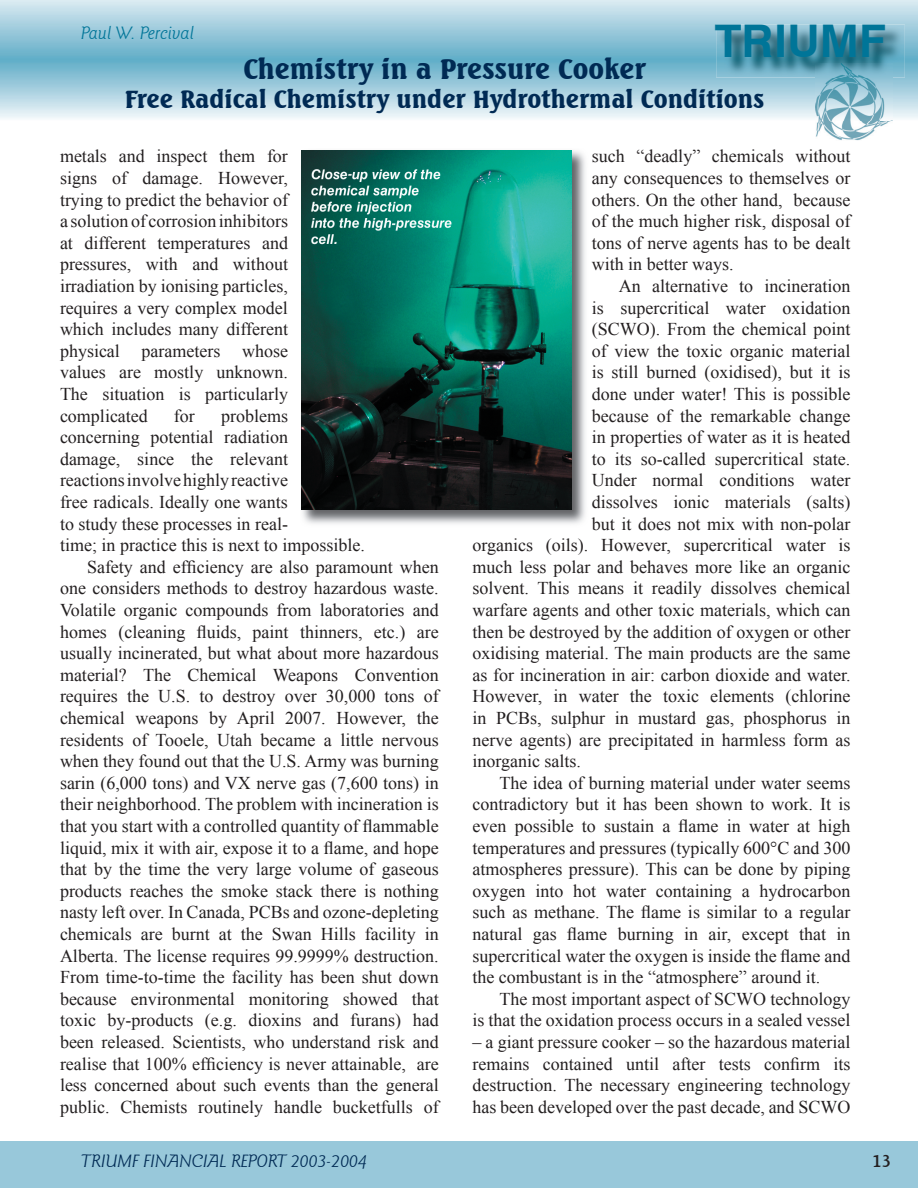
<style>
.page{position:relative;width:918px;height:1188px;background:#fff}
.page>*{position:absolute;margin:0;border:0;box-sizing:border-box;transform-origin:0 0}
.t1{font:700 45px "Swiss 721 BT";color:#007598}
.t2{font:800 27px "Seagull BT";color:#002a54}
.t3{font:800 24px "Seagull BT";color:#002a54}
.t4{font:18px/21.6px "Times New Roman";color:#231f20;text-align:justify}
.t5{font:italic 300 18px "Goudy Sans IT Cby BT";color:#002a54}
.t6{font:italic 300 18px "Goudy Sans IT Cby BT";color:#007598}
.t7{font:500 16.5px "Seagull BT";color:#231f20}
</style>
<div class="page">
<svg style="left:0;top:0;width:918px;height:119px;background:#a5cfdf"></svg>
<img style="left:716px;top:25px;width:189px;height:53px">
<img style="left:816px;top:63px;width:77px;height:78px">
<div style="left:0;top:1142px;width:918px;height:46px;background:#98c8da"></div>
<img style="left:301px;top:197px;width:284px;height:327px">
<img style="left:301px;top:150px;width:284px;height:47px">
<img style="left:302px;top:150px;width:269px;height:360px">
<h1 class="t1" style="left:715px;top:13px;width:173px">TRIUMF</h1>
<p class="t6" style="left:81px;top:22px;width:115px">Paul W. Percival</p>
<h2 class="t2" style="left:243px;top:52px;width:404px">Chemistry in a Pressure Cooker</h2>
<h3 class="t3" style="left:125px;top:83px;width:641px">Free Radical Chemistry under Hydrothermal Conditions</h3>
<p class="t4" style="left:60px;top:145px;width:230px">metals and inspect them for signs of damage. However, trying to predict the behavior of a solution of corrosion inhibitors at different temperatures and pressures, with and without irradiation by ionising particles, requires a very complex model which includes many different physical parameters whose values are mostly unknown.<br>The situation is particularly complicated</p>
<p class="t4" style="left:174px;top:405px;width:22px">for</p>
<p class="t4" style="left:221px;top:405px;width:68px">problems</p>
<p class="t4" style="left:60px;top:426px;width:230px">concerning potential radiation</p>
<p class="t4" style="left:60px;top:448px;width:230px">damage, since the relevant</p>
<p class="t4" style="left:60px;top:469px;width:230px">reactions involve highly reactive</p>
<p class="t4" style="left:60px;top:491px;width:229px">free radicals. Ideally one wants</p>
<p class="t4" style="left:60px;top:513px;width:230px">to study these processes in real-</p>
<p class="t4" style="left:60px;top:534px;width:307px">time; in practice this is next to impossible.</p>
<p class="t4" style="left:87px;top:556px;width:353px">Safety and efficiency are also paramount when</p>
<p class="t4" style="left:60px;top:577px;width:380px">one considers methods to destroy hazardous waste.</p>
<p class="t4" style="left:60px;top:599px;width:380px">Volatile organic compounds from laboratories and</p>
<p class="t4" style="left:60px;top:621px;width:380px">homes (cleaning fluids, paint thinners, etc.) are</p>
<p class="t4" style="left:60px;top:642px;width:380px">usually incinerated, but what about more hazardous</p>
<p class="t4" style="left:60px;top:664px;width:380px">material? The Chemical Weapons Convention</p>
<p class="t4" style="left:60px;top:685px;width:380px">requires the U.S. to destroy over 30,000 tons of</p>
<p class="t4" style="left:60px;top:707px;width:380px">chemical weapons by April 2007. However, the</p>
<p class="t4" style="left:60px;top:729px;width:380px">residents of Tooele, Utah became a little nervous</p>
<p class="t4" style="left:60px;top:750px;width:380px">when they found out that the U.S. Army was burning</p>
<p class="t4" style="left:60px;top:772px;width:380px">sarin (6,000 tons) and VX nerve gas (7,600 tons) in</p>
<p class="t4" style="left:60px;top:793px;width:380px">their neighborhood. The problem with incineration is</p>
<p class="t4" style="left:60px;top:815px;width:380px">that you start with a controlled quantity of flammable</p>
<p class="t4" style="left:60px;top:837px;width:380px">liquid, mix it with air, expose it to a flame, and hope</p>
<p class="t4" style="left:60px;top:858px;width:380px">that by the time the very large volume of gaseous</p>
<p class="t4" style="left:60px;top:880px;width:380px">products reaches the smoke stack there is nothing</p>
<p class="t4" style="left:60px;top:901px;width:380px">nasty left over. In Canada, PCBs and ozone-depleting</p>
<p class="t4" style="left:60px;top:923px;width:380px">chemicals are burnt at the Swan Hills facility in</p>
<p class="t4" style="left:60px;top:945px;width:380px">Alberta. The license requires 99.9999% destruction.</p>
<p class="t4" style="left:60px;top:966px;width:380px">From time-to-time the facility has been shut down</p>
<p class="t4" style="left:60px;top:988px;width:380px">because environmental monitoring showed that</p>
<p class="t4" style="left:60px;top:1009px;width:380px">toxic by-products (e.g. dioxins and furans) had</p>
<p class="t4" style="left:60px;top:1031px;width:380px">been released. Scientists, who understand risk and</p>
<p class="t4" style="left:60px;top:1053px;width:380px">realise that 100% efficiency is never attainable, are</p>
<p class="t4" style="left:60px;top:1074px;width:380px">less concerned about such events than the general</p>
<p class="t4" style="left:60px;top:1096px;width:380px">public. Chemists routinely handle bucketfulls of</p>
<p class="t5" style="left:81px;top:1150px;width:288px">TRIUMF FINANCIAL REPORT 2003-2004</p>
<p class="t4" style="left:592px;top:145px;width:260px">such “deadly” chemicals without any consequences to themselves or others. On the other hand, because of the much higher risk, disposal of tons of nerve agents has to be dealt with in better ways.</p>
<p class="t4" style="left:619px;top:275px;width:233px">An alternative to incineration</p>
<p class="t4" style="left:592px;top:297px;width:260px">is supercritical water oxidation</p>
<p class="t4" style="left:592px;top:318px;width:260px">(SCWO). From the chemical point</p>
<p class="t4" style="left:592px;top:340px;width:260px">of view the toxic organic material</p>
<p class="t4" style="left:592px;top:361px;width:260px">is still burned (oxidised), but it is</p>
<p class="t4" style="left:592px;top:383px;width:260px">done under water! This is possible</p>
<p class="t4" style="left:592px;top:405px;width:260px">because of the remarkable change</p>
<p class="t4" style="left:592px;top:426px;width:260px">in properties of water as it is heated</p>
<p class="t4" style="left:592px;top:448px;width:260px">to its so-called supercritical state.</p>
<p class="t4" style="left:592px;top:469px;width:260px">Under normal conditions water</p>
<p class="t4" style="left:592px;top:491px;width:260px">dissolves ionic materials (salts)</p>
<p class="t4" style="left:592px;top:513px;width:260px">but it does not mix with non-polar</p>
<p class="t4" style="left:472px;top:534px;width:380px">organics (oils). However, supercritical water is</p>
<p class="t4" style="left:472px;top:556px;width:380px">much less polar and behaves more like an organic</p>
<p class="t4" style="left:472px;top:577px;width:380px">solvent. This means it readily dissolves chemical</p>
<p class="t4" style="left:472px;top:599px;width:380px">warfare agents and other toxic materials, which can</p>
<p class="t4" style="left:472px;top:621px;width:379px">then be destroyed by the addition of oxygen or other</p>
<p class="t4" style="left:472px;top:642px;width:380px">oxidising material. The main products are the same</p>
<p class="t4" style="left:472px;top:664px;width:379px">as for incineration in air: carbon dioxide and water.</p>
<p class="t4" style="left:472px;top:685px;width:379px">However, in water the toxic elements (chlorine</p>
<p class="t4" style="left:472px;top:707px;width:379px">in PCBs, sulphur in mustard gas, phosphorus in</p>
<p class="t4" style="left:472px;top:729px;width:380px">nerve agents) are precipitated in harmless form as</p>
<p class="t4" style="left:472px;top:750px;width:110px">inorganic salts.</p>
<p class="t4" style="left:500px;top:772px;width:352px">The idea of burning material under water seems</p>
<p class="t4" style="left:472px;top:793px;width:380px">contradictory but it has been shown to work. It is</p>
<p class="t4" style="left:472px;top:815px;width:379px">even possible to sustain a flame in water at high</p>
<p class="t4" style="left:472px;top:837px;width:379px">temperatures and pressures (typically 600°C and 300</p>
<p class="t4" style="left:472px;top:858px;width:379px">atmospheres pressure). This can be done by piping</p>
<p class="t4" style="left:472px;top:880px;width:379px">oxygen into hot water containing a hydrocarbon</p>
<p class="t4" style="left:472px;top:901px;width:379px">such as methane. The flame is similar to a regular</p>
<p class="t4" style="left:472px;top:923px;width:379px">natural gas flame burning in air, except that in</p>
<p class="t4" style="left:472px;top:945px;width:380px">supercritical water the oxygen is inside the flame and</p>
<p class="t4" style="left:472px;top:966px;width:349px">the combustant is in the “atmosphere” around it.</p>
<p class="t4" style="left:500px;top:988px;width:352px">The most important aspect of SCWO technology</p>
<p class="t4" style="left:472px;top:1009px;width:380px">is that the oxidation process occurs in a sealed vessel</p>
<p class="t4" style="left:472px;top:1031px;width:380px">– a giant pressure cooker – so the hazardous material remains contained until after tests confirm its destruction. The necessary engineering technology has been developed over the past decade, and SCWO</p>
<p class="t7" style="left:873px;top:1150px;width:20px">13</p>
</div>
